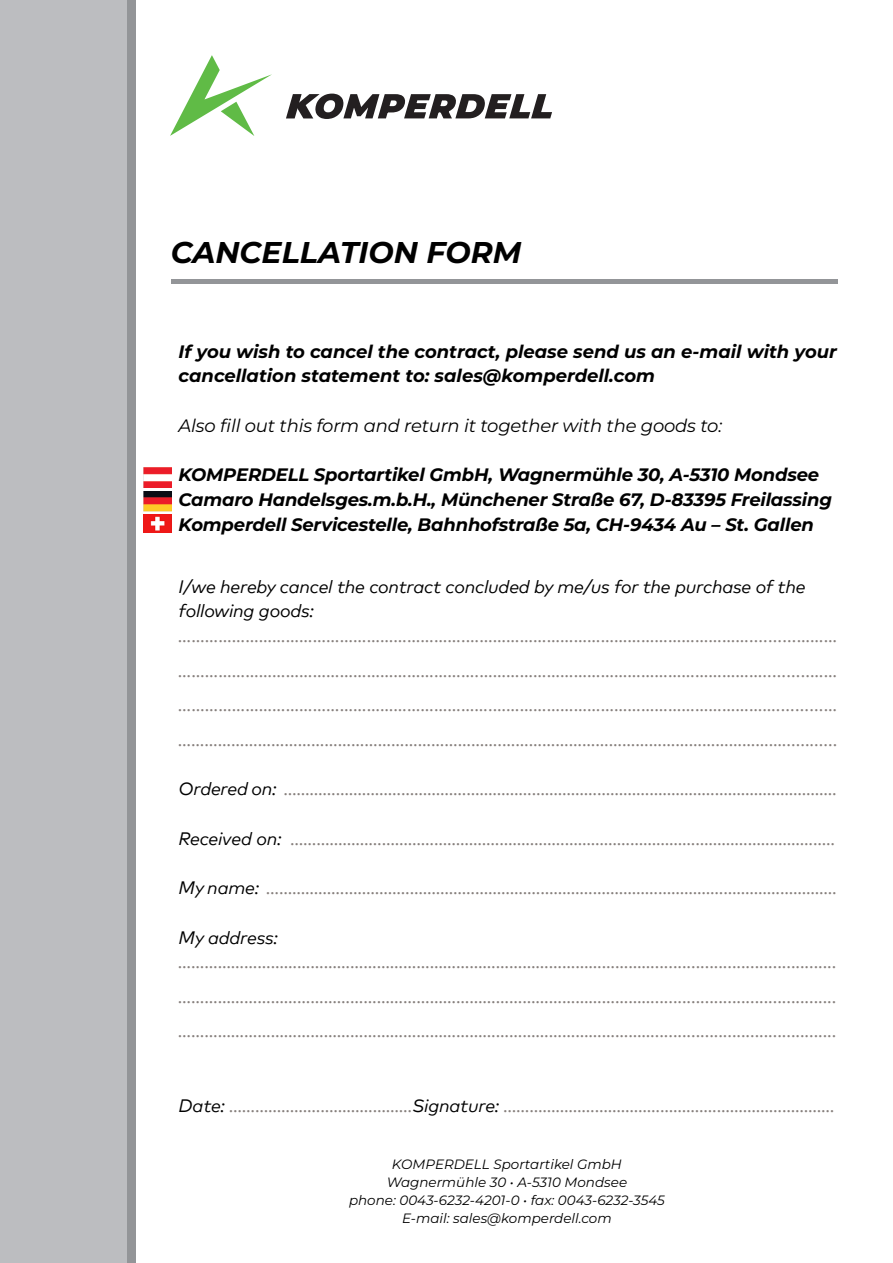
<style>
.page{position:relative;width:893px;height:1263px;background:#fff}
.page>*{position:absolute;margin:0;border:0;box-sizing:border-box;transform-origin:0 0}
.t1{font:italic 700 30px "Montserrat";color:#000}
.t2{font:italic 18px/34.5px "Mark Offc Pro";letter-spacing:-.01em;color:#867f7c;text-align:justify}
.t3{font:italic 700 18px/24.8px "Montserrat";letter-spacing:-.01em;color:#000}
.t4{font:italic 18px/24.8px "Mark Offc Pro";letter-spacing:-.01em;color:#000}
.t5{font:italic 18px "Montserrat";letter-spacing:-.01em;color:#000}
.t6{font:italic 13.5px/18px "Montserrat";color:#000;text-align:center}
.s1{color:#000}
</style>
<div class="page">
<div style="left:0;top:0;width:128px;height:1263px;background:#bcbdc0"></div>
<div style="left:128px;top:0;width:8px;height:1263px;background:#939598"></div>
<hr style="left:171px;top:280px;width:667px;height:4px;background:#939598">
<svg style="left:170px;top:55px;width:102px;height:81px"></svg>
<svg style="left:286px;top:94px;width:266px;height:25px"></svg>
<img style="left:144px;top:468px;width:28px;height:19px">
<img style="left:144px;top:491px;width:28px;height:20px">
<img style="left:144px;top:515px;width:28px;height:17px">
<h1 class="t1" style="left:171px;top:232px;width:352px">CANCELLATION FORM</h1>
<p class="t3" style="left:179px;top:338px;width:660px">If you wish to cancel the contract, please send us an e-mail with your cancellation statement to: sales@komperdell.com</p>
<p class="t5" style="left:179px;top:413px;width:545px">Also fill out this form and return it together with the goods to:</p>
<p class="t3" style="left:179px;top:462px;width:655px">KOMPERDELL Sportartikel GmbH, Wagnermühle 30, A-5310 Mondsee<br>Camaro Handelsges.m.b.H., Münchener Straße 67, D-83395 Freilassing<br>Komperdell Servicestelle, Bahnhofstraße 5a, CH-9434 Au – St. Gallen</p>
<p class="t4" style="left:179px;top:572px;width:628px">I/we hereby cancel the contract concluded by me/us for the purchase of the following goods:</p>
<p class="t2" style="left:179px;top:617px;width:661px">……………………………………………………….………………………………………………………..........……… ………………………………………………………….………………………………………………………..........…… …………………………………………………………….………………………………………………………..........… ……………………………………………………………….………………………………………………………............</p>
<p class="t2" style="left:179px;top:770px;width:660px"><span class="s1">Ordered on:</span> ………………………………………………………………………………………………...................</p>
<p class="t2" style="left:179px;top:819px;width:658px"><span class="s1">Received on:</span> ……………………………………………………………………………………………….................</p>
<p class="t2" style="left:179px;top:869px;width:660px"><span class="s1">My name:</span> ……………………………………………………………………………………………….......................</p>
<p class="t4" style="left:179px;top:923px;width:101px">My address:</p>
<p class="t2" style="left:179px;top:943px;width:660px">………………………………………………………………………………………………........................................ ………………………………………………………………………………………………........................................ ………………………………………………………………………………………………........................................</p>
<p class="t2" style="left:179px;top:1086px;width:658px"><span class="s1">Date:</span> ……………………………………<span class="s1">Signature:</span> …………………………………….............…………………</p>
<p class="t6" style="left:349px;top:1155px;width:317px">KOMPERDELL Sportartikel GmbH Wagnermühle 30 • A-5310 Mondsee<br>phone: 0043-6232-4201-0 • fax: 0043-6232-3545<br>E-mail: sales@komperdell.com</p>
</div>
